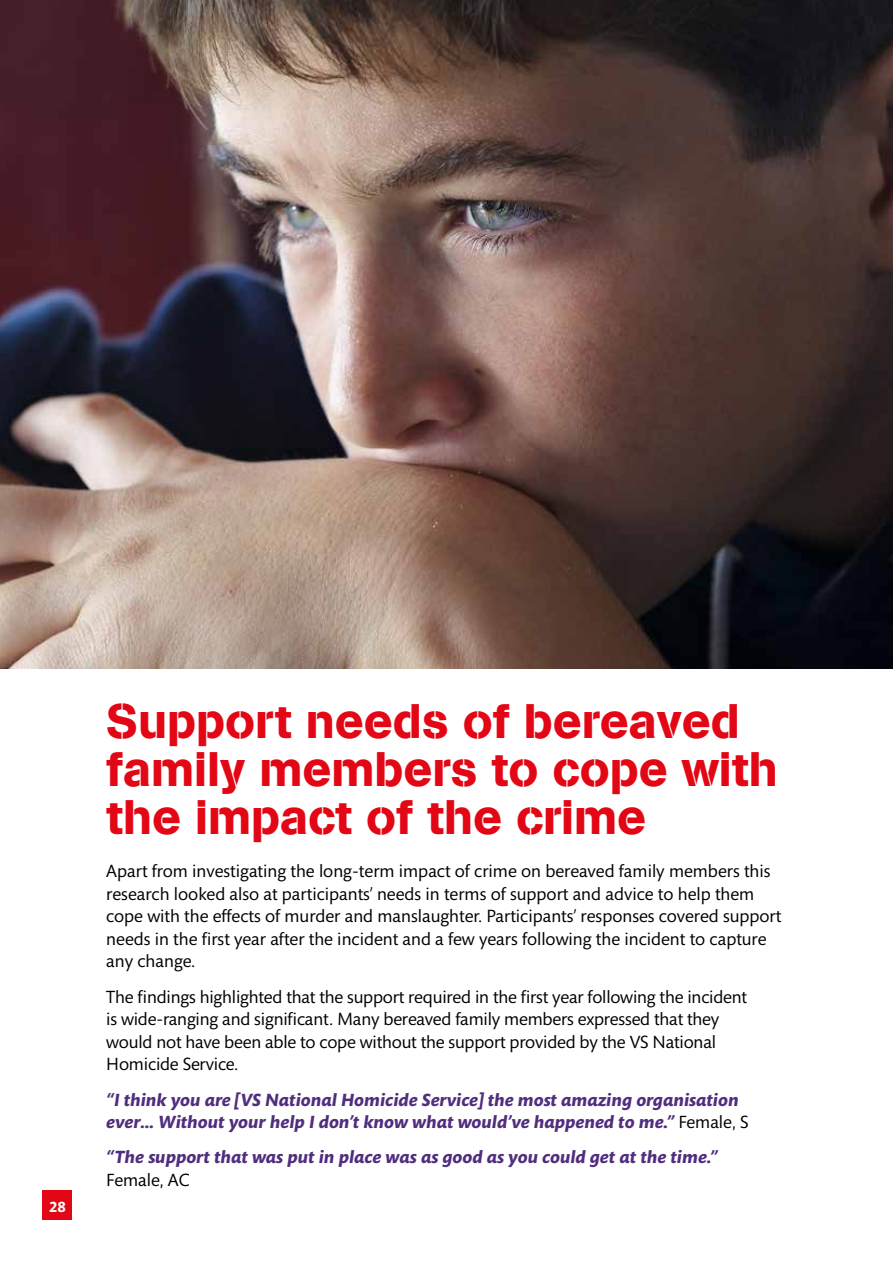
<style>
.page{position:relative;width:893px;height:1263px;background:#fff}
.page>*{position:absolute;margin:0;border:0;box-sizing:border-box;transform-origin:0 0}
.t1{font:48px/48px "AG Book Pro Stencil";color:#e30615}
.t2{font:18px/22.5px "Mundo Sans";color:#000}
.t3{font:italic 700 18px/22.5px "Mundo Sans";color:#502d7e}
.t4{font:700 15px "Mundo Sans";color:#fff}
.s1{font-weight:400;font-style:normal;color:#000}
</style>
<div class="page">
<div style="left:43px;top:1190px;width:29px;height:30px;background:#e30615"></div>
<img style="left:0;top:0;width:893px;height:668px">
<p class="t4" style="left:49px;top:1199px;width:18px">28</p>
<h1 class="t1" style="left:106px;top:697px;width:673px">Support needs of bereaved family members to cope with the impact of the crime</h1>
<p class="t2" style="left:106px;top:861px;width:677px">Apart from investigating the long-term impact of crime on bereaved family members this research looked also at participants’ needs in terms of support and advice to help them cope with the effects of murder and manslaughter. Participants’ responses covered support needs in the first year after the incident and a few years following the incident to capture any change.</p>
<p class="t2" style="left:106px;top:986px;width:642px">The findings highlighted that the support required in the first year following the incident is wide-ranging and significant. Many bereaved family members expressed that they would not have been able to cope without the support provided by the VS National Homicide Service.</p>
<p class="t3" style="left:106px;top:1088px;width:644px">“I think you are [VS National Homicide Service] the most amazing organisation ever… Without your help I don’t know what would’ve happened to me.” <span class="s1">Female, S</span></p>
<p class="t3" style="left:106px;top:1146px;width:613px">“The support that was put in place was as good as you could get at the time.”</p>
<p class="t2" style="left:106px;top:1169px;width:85px">Female, AC</p>
</div>
